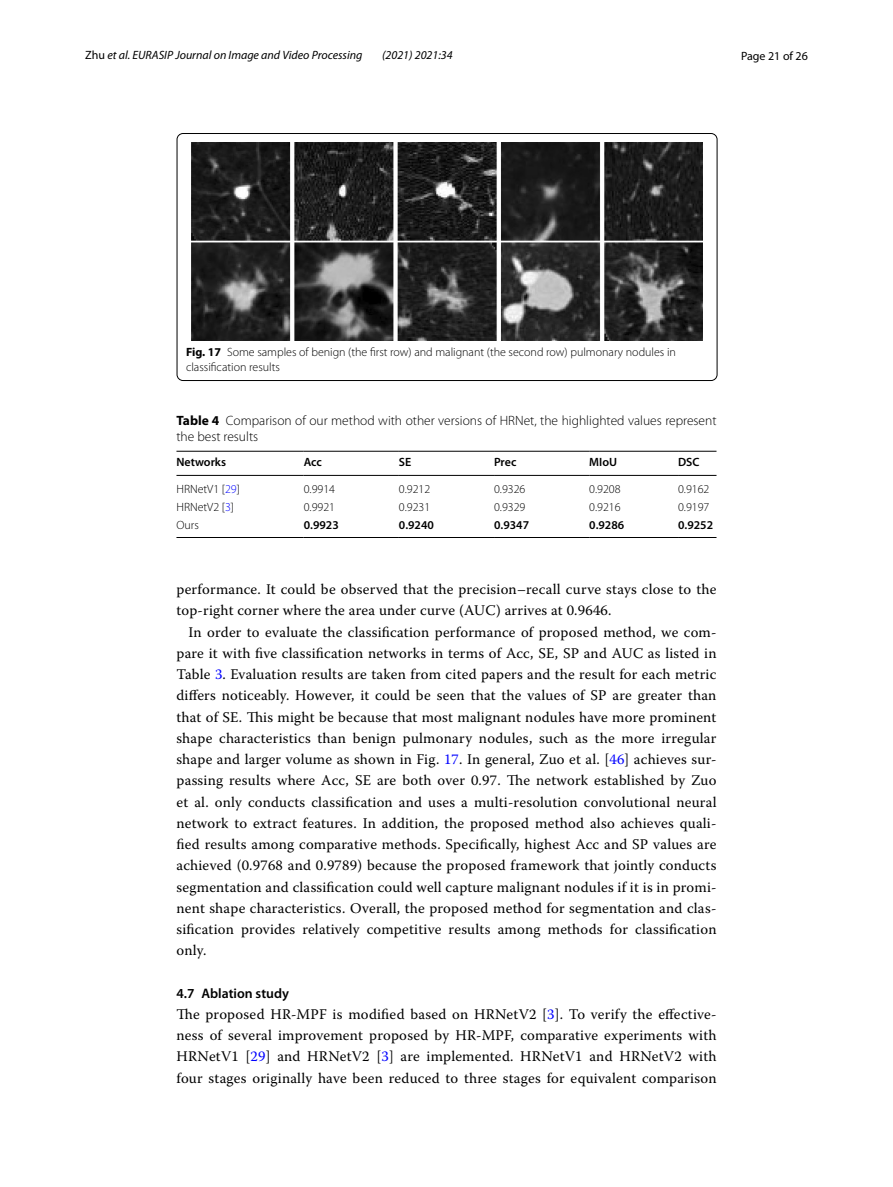
<style>
.page{position:relative;width:893px;height:1187px;background:#fff}
.page>*{position:absolute;margin:0;border:0;box-sizing:border-box;transform-origin:0 0}
.t1{font:14.7px/21.1px "Warnock Pro";letter-spacing:.015em;color:#000;text-align:justify}
.t2{font:600 13.8px "Myriad Pro";color:#000}
.t3{font:300 13.5px/16.5px "Myriad Pro";color:#000}
.t4{font:300 12px/15px "Myriad Pro";color:#000}
.t5{font:italic 12px "Myriad Pro";color:#000}
.t6{font:600 12px "Myriad Pro";color:#000}
.t7{font:12px "Myriad Pro";color:#000}
.s1{font-style:normal}
.s2{font-weight:700}
.s3{color:#00f}
</style>
<div class="page">
<img style="left:192px;top:142px;width:510px;height:199px">
<div style="left:177px;top:133px;width:540px;height:247px;border:1px solid #000;border-radius:6px"></div>
<hr style="left:176px;top:451px;width:128px;height:1px;background:#000">
<hr style="left:176px;top:475px;width:128px;height:1px;background:#000">
<hr style="left:304px;top:451px;width:95px;height:1px;background:#000">
<hr style="left:304px;top:475px;width:95px;height:1px;background:#000">
<hr style="left:399px;top:451px;width:95px;height:1px;background:#000">
<hr style="left:399px;top:475px;width:95px;height:1px;background:#000">
<hr style="left:494px;top:451px;width:95px;height:1px;background:#000">
<hr style="left:494px;top:475px;width:95px;height:1px;background:#000">
<hr style="left:589px;top:451px;width:89px;height:1px;background:#000">
<hr style="left:589px;top:475px;width:89px;height:1px;background:#000">
<hr style="left:678px;top:451px;width:38px;height:1px;background:#000">
<hr style="left:678px;top:475px;width:38px;height:1px;background:#000">
<hr style="left:176px;top:537px;width:128px;height:1px;background:#000">
<hr style="left:304px;top:537px;width:95px;height:1px;background:#000">
<hr style="left:399px;top:537px;width:95px;height:1px;background:#000">
<hr style="left:494px;top:537px;width:95px;height:1px;background:#000">
<hr style="left:589px;top:537px;width:89px;height:1px;background:#000">
<hr style="left:678px;top:537px;width:38px;height:1px;background:#000">
<p class="t5" style="left:85px;top:48px;width:279px"><span class="s1">Zhu</span> et al. EURASIP Journal on Image and Video Processing</p>
<p class="t5" style="left:382px;top:48px;width:72px">(2021) 2021:34</p>
<p class="t7" style="left:741px;top:48px;width:68px">Page 21 of 26</p>
<p class="t4" style="left:186px;top:345px;width:491px"><span class="s2">Fig. 17</span> Some samples of benign (the first row) and malignant (the second row) pulmonary nodules in classification results</p>
<p class="t3" style="left:176px;top:412px;width:542px"><span class="s2">Table 4</span> Comparison of our method with other versions of HRNet, the highlighted values represent the best results</p>
<p class="t6" style="left:176px;top:454px;width:51px">Networks</p>
<p class="t6" style="left:304px;top:454px;width:20px">Acc</p>
<p class="t6" style="left:399px;top:454px;width:14px">SE</p>
<p class="t6" style="left:494px;top:454px;width:24px">Prec</p>
<p class="t6" style="left:589px;top:454px;width:29px">MIoU</p>
<p class="t6" style="left:678px;top:454px;width:23px">DSC</p>
<p class="t4" style="left:176px;top:481px;width:65px">HRNetV1 [<span class="s3">29</span>]</p>
<p class="t4" style="left:304px;top:481px;width:33px">0.9914</p>
<p class="t4" style="left:399px;top:481px;width:33px">0.9212</p>
<p class="t4" style="left:494px;top:481px;width:33px">0.9326</p>
<p class="t4" style="left:589px;top:481px;width:33px">0.9208</p>
<p class="t4" style="left:678px;top:481px;width:33px">0.9162</p>
<p class="t4" style="left:176px;top:499px;width:59px">HRNetV2 [<span class="s3">3</span>]</p>
<p class="t4" style="left:304px;top:499px;width:33px">0.9921</p>
<p class="t4" style="left:399px;top:499px;width:33px">0.9231</p>
<p class="t4" style="left:494px;top:499px;width:33px">0.9329</p>
<p class="t4" style="left:589px;top:499px;width:33px">0.9216</p>
<p class="t4" style="left:678px;top:499px;width:33px">0.9197</p>
<p class="t4" style="left:176px;top:517px;width:24px">Ours</p>
<p class="t6" style="left:304px;top:517px;width:36px">0.9923</p>
<p class="t6" style="left:399px;top:517px;width:36px">0.9240</p>
<p class="t6" style="left:494px;top:517px;width:36px">0.9347</p>
<p class="t6" style="left:589px;top:517px;width:36px">0.9286</p>
<p class="t6" style="left:678px;top:517px;width:36px">0.9252</p>
<p class="t1" style="left:176px;top:578px;width:541px">performance. It could be observed that the precision–recall curve stays close to the top-right corner where the area under curve (AUC) arrives at 0.9646.</p>
<p class="t1" style="left:176px;top:621px;width:542px;text-indent:12px">In order to evaluate the classification performance of proposed method, we com&shy;pare it with five classification networks in terms of Acc, SE, SP and AUC as listed in Table <span class="s3">3</span>. Evaluation results are taken from cited papers and the result for each metric differs noticeably. However, it could be seen that the values of SP are greater than that of SE. This might be because that most malignant nodules have more prominent shape characteristics than benign pulmonary nodules, such as the more irregular shape and larger volume as shown in Fig. <span class="s3">17</span>. In general, Zuo et al. [<span class="s3">46</span>] achieves sur&shy;passing results where Acc, SE are both over 0.97. The network established by Zuo et al. only conducts classification and uses a multi-resolution convolutional neural network to extract features. In addition, the proposed method also achieves quali&shy;fied results among comparative methods. Specifically, highest Acc and SP values are achieved (0.9768 and 0.9789) because the proposed framework that jointly conducts segmentation and classification could well capture malignant nodules if it is in promi&shy;nent shape characteristics. Overall, the proposed method for segmentation and clas&shy;sification provides relatively competitive results among methods for classification only.</p>
<p class="t2" style="left:176px;top:984px;width:114px">4.7 Ablation study</p>
<p class="t1" style="left:176px;top:1003px;width:542px">The proposed HR-MPF is modified based on HRNetV2 [<span class="s3">3</span>]. To verify the effective&shy;ness of several improvement proposed by HR-MPF, comparative experiments with HRNetV1 [<span class="s3">29</span>] and HRNetV2 [<span class="s3">3</span>] are implemented. HRNetV1 and HRNetV2 with four stages originally have been reduced to three stages for equivalent comparison</p>
</div>
